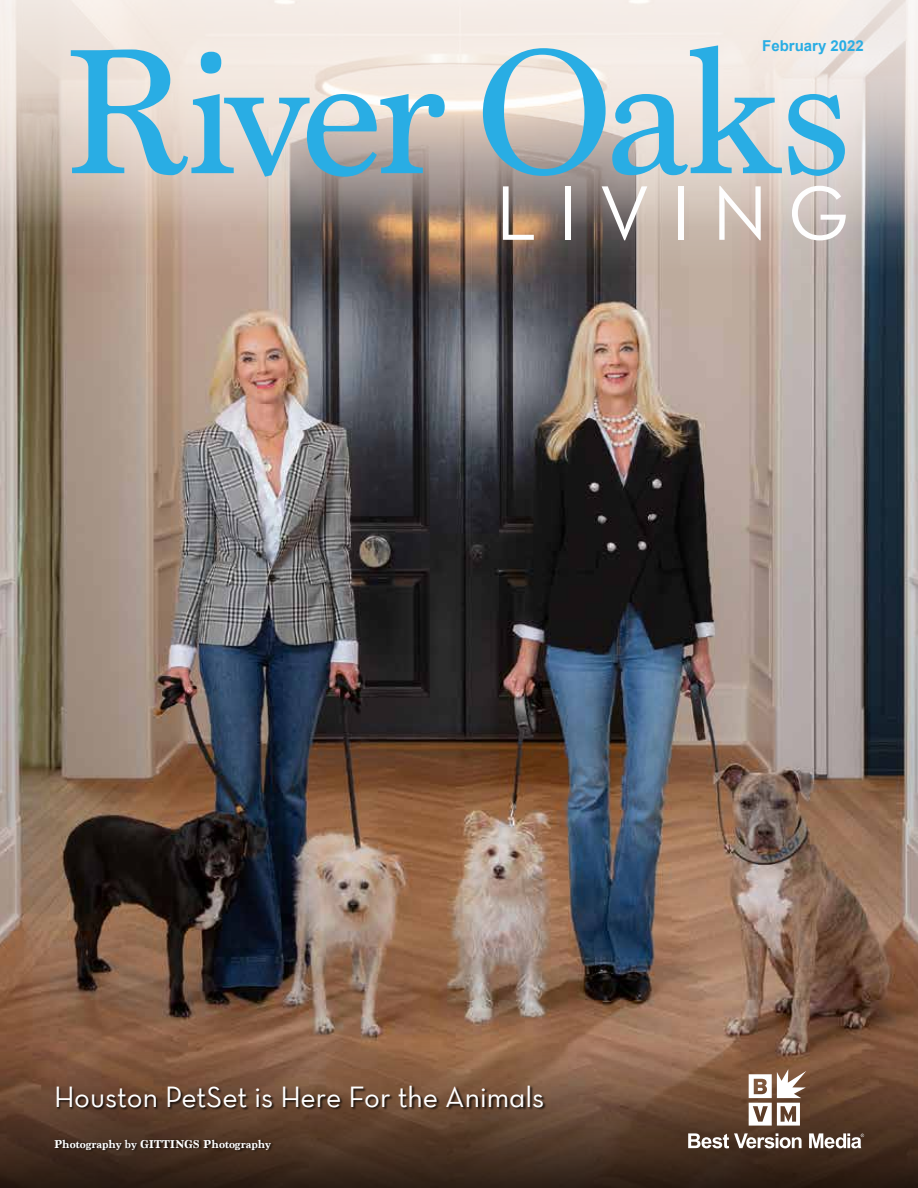
<style>
.page{position:relative;width:918px;height:1188px;background:#fff}
.page>*{position:absolute;margin:0;border:0;box-sizing:border-box;transform-origin:0 0}
.t1{font:185.4px "Marion";letter-spacing:-.03em;color:#29ade4}
.t2{font:29.7px "Neutra Text Book Alt";color:#fff}
.t3{font:700 15px "Arial";color:#29ade4}
.t4{font:700 12px "Marion";color:#fff}
</style>
<div class="page">
<img style="left:0;top:272px;width:918px;height:769px">
<svg style="left:0;top:0;width:918px;height:272px;background:#e2d7d0"></svg>
<svg style="left:0;top:1041px;width:918px;height:147px;background:#604230"></svg>
<svg style="left:0;top:182px;width:918px;height:82px;background:#a8998f"></svg>
<svg style="left:688px;top:1133px;width:114px;height:15px"></svg>
<svg style="left:749px;top:1069px;width:57px;height:57px"></svg>
<svg style="left:809px;top:1133px;width:55px;height:15px"></svg>
<div style="left:54px;top:1139px;width:220px;height:14px;background:#000;opacity:.75"></div>
<div style="left:57px;top:1085px;width:489px;height:26px;background:#000;opacity:.75"></div>
<p class="t3" style="left:762px;top:36px;width:103px">February 2022</p>
<h1 class="t1" style="left:62px;top:3px;width:790px">River Oaks</h1>
<h2 class="t2" style="left:54px;top:1079px;width:492px">Houston PetSet is Here For the Animals</h2>
<p class="t4" style="left:54px;top:1137px;width:218px">Photography by GITTINGS Photography</p>
</div>
